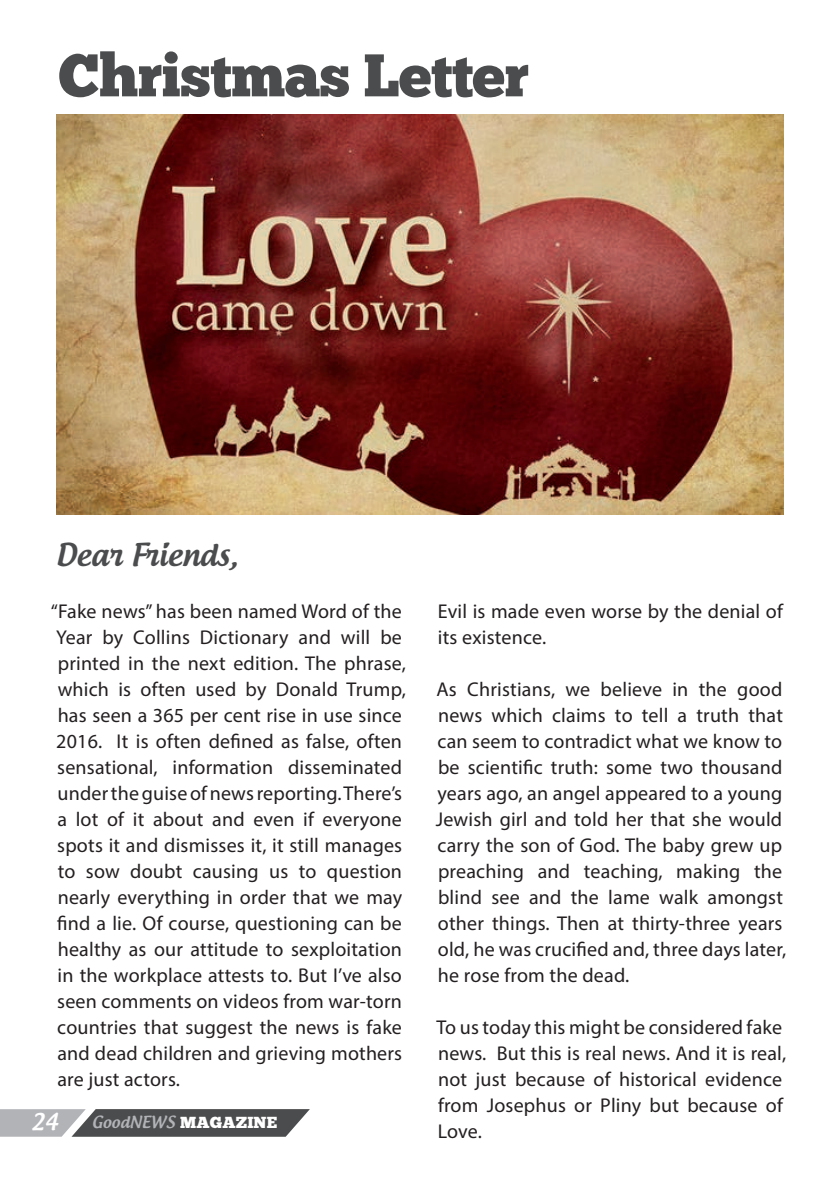
<style>
.page{position:relative;width:840px;height:1191px;background:#fff}
.page>*{position:absolute;margin:0;border:0;box-sizing:border-box;transform-origin:0 0}
.t1{font:60px "Chunk Five";letter-spacing:-.015em;color:#4b4c4d}
.t2{font:500 30px "Androgyne";color:#4b4c4d}
.t3{font:500 22px "Androgyne";color:#fff}
.t4{font:20px/26px "Myriad Pro";letter-spacing:.01em;color:#231f20}
.t5{font:500 16px "Androgyne";letter-spacing:.01em;color:#b2b3b7}
.s1{font-family:"Chunk Five";font-weight:400;color:#fff}
</style>
<div class="page">
<img style="left:57px;top:115px;width:725px;height:399px">
<svg style="left:0;top:1109px;width:310px;height:27px;background:#707173"></svg>
<h1 class="t1" style="left:58px;top:40px;width:472px">Christmas Letter</h1>
<h2 class="t2" style="left:56px;top:536px;width:184px">Dear Friends,</h2>
<p class="t4" style="left:51px;top:598px;width:356px">“Fake news” has been named Word of the Year by Collins Dictionary and will be printed in the next edition. The phrase, which is often used by Donald Trump, has seen a 365 per cent rise in use since 2016. It is often defined as false, often sensational, information disseminated under the guise of news reporting. There’s a lot of it about and even if everyone spots it and dismisses it, it still manages to sow doubt causing us to question nearly everything in order that we may find a lie. Of course, questioning can be healthy as our attitude to sexploitation in the workplace attests to. But I’ve also seen comments on videos from war-torn countries that suggest the news is fake and dead children and grieving mothers are just actors.</p>
<p class="t3" style="left:31px;top:1107px;width:29px">24</p>
<p class="t5" style="left:92px;top:1112px;width:186px">GoodNEWS <span class="s1">MAGAZINE</span></p>
<p class="t4" style="left:437px;top:598px;width:346px">Evil is made even worse by the denial of its existence.</p>
<p class="t4" style="left:435px;top:676px;width:352px">As Christians, we believe in the good news which claims to tell a truth that can seem to contradict what we know to be scientific truth: some two thousand years ago, an angel appeared to a young Jewish girl and told her that she would carry the son of God. The baby grew up preaching and teaching, making the blind see and the lame walk amongst other things. Then at thirty-three years old, he was crucified and, three days later, he rose from the dead.</p>
<p class="t4" style="left:436px;top:1014px;width:351px">To us today this might be considered fake news. But this is real news. And it is real, not just because of historical evidence from Josephus or Pliny but because of<br>Love.</p>
</div>
